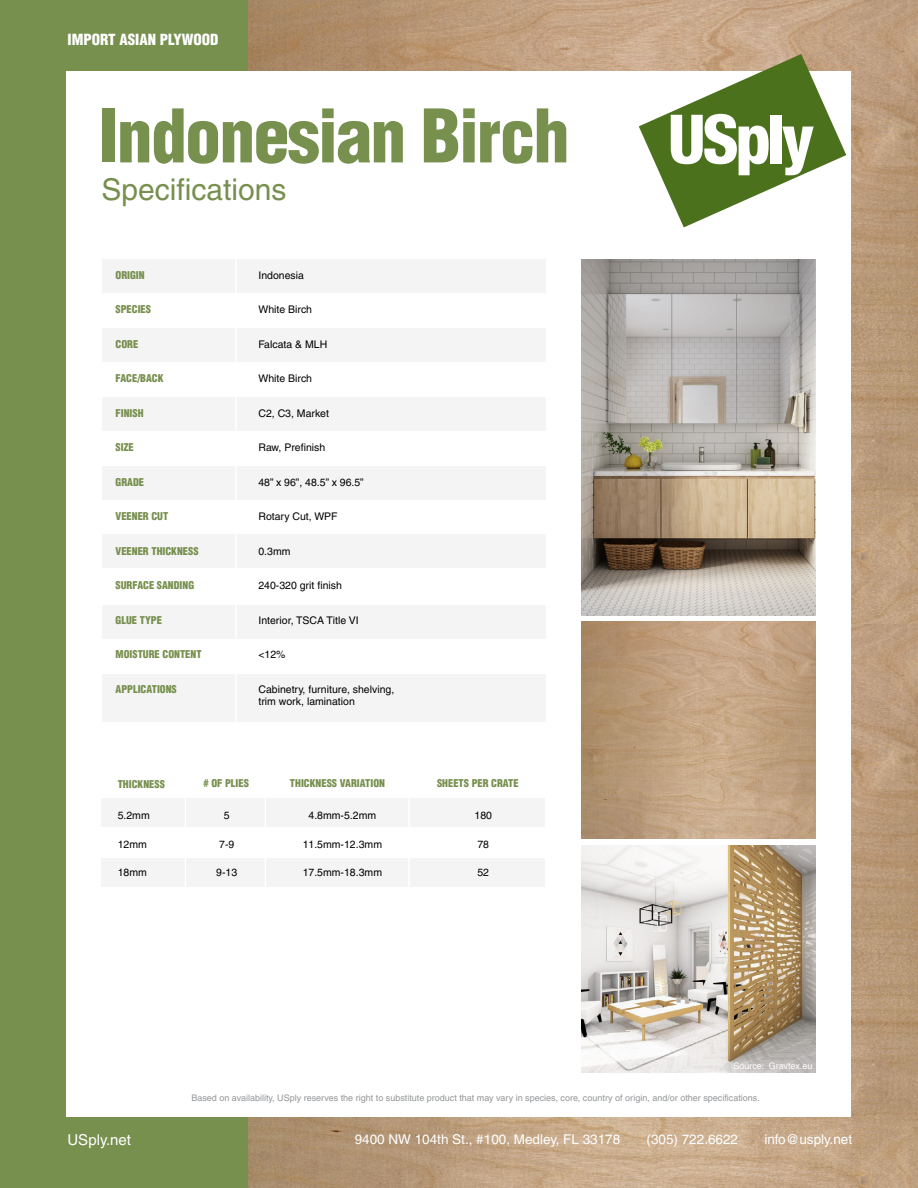
<style>
.page{position:relative;width:918px;height:1188px;background:#fff}
.page>*{position:absolute;margin:0;border:0;box-sizing:border-box;transform-origin:0 0}
.t1{font:900 condensed 72px "Helvetica";letter-spacing:-.025em;color:#77904e}
.t2{font:30px "Helvetica";color:#778f4e}
.t3{font:900 condensed 15px "Helvetica";color:#fff}
.t4{font:15px "Helvetica";color:#fff}
.t5{font:13.5px "Helvetica";color:#fff}
.t6{font:10.5px/12px "Helvetica";color:#000}
.t7{font:900 condensed 10.5px "Helvetica";color:#778f4e}
.t8{font:9px "Helvetica";color:#939598}
.t9{font:9px "Helvetica";color:#fff}
</style>
<div class="page">
<img style="left:247px;top:0;width:671px;height:1188px">
<div style="left:0;top:0;width:247px;height:1188px;background:#77904e"></div>
<div style="left:67px;top:71px;width:784px;height:1046px;background:#fff"></div>
<div style="left:102px;top:605px;width:443px;height:33px;background:#f4f4f4"></div>
<div style="left:101px;top:798px;width:444px;height:29px;background:#f4f4f4"></div>
<div style="left:101px;top:858px;width:444px;height:29px;background:#f4f4f4"></div>
<div style="left:102px;top:259px;width:443px;height:34px;background:#f4f4f4"></div>
<div style="left:102px;top:328px;width:443px;height:34px;background:#f4f4f4"></div>
<div style="left:102px;top:397px;width:443px;height:33px;background:#f4f4f4"></div>
<div style="left:102px;top:674px;width:443px;height:47px;background:#f4f4f4"></div>
<div style="left:102px;top:466px;width:443px;height:33px;background:#f4f4f4"></div>
<div style="left:102px;top:534px;width:443px;height:34px;background:#f4f4f4"></div>
<svg style="left:639px;top:54px;width:207px;height:173px"></svg>
<img style="left:581px;top:259px;width:234px;height:357px">
<img style="left:582px;top:845px;width:233px;height:228px">
<img style="left:582px;top:622px;width:233px;height:216px">
<hr style="left:185px;top:775px;width:1px;height:114px;background:#fff">
<hr style="left:265px;top:775px;width:1px;height:114px;background:#fff">
<hr style="left:235px;top:258px;width:2px;height:466px;background:#fff">
<hr style="left:408px;top:775px;width:2px;height:114px;background:#fff">
<h3 class="t3" style="left:68px;top:30px;width:152px">IMPORT ASIAN PLYWOOD</h3>
<h1 class="t1" style="left:98px;top:90px;width:473px">Indonesian Birch</h1>
<h2 class="t2" style="left:101px;top:172px;width:187px">Specifications</h2>
<p class="t7" style="left:116px;top:268px;width:31px">ORIGIN</p>
<p class="t7" style="left:116px;top:303px;width:37px">SPECIES</p>
<p class="t7" style="left:116px;top:337px;width:24px">CORE</p>
<p class="t7" style="left:116px;top:372px;width:50px">FACE/BACK</p>
<p class="t7" style="left:116px;top:406px;width:30px">FINISH</p>
<p class="t7" style="left:116px;top:441px;width:20px">SIZE</p>
<p class="t7" style="left:116px;top:475px;width:30px">GRADE</p>
<p class="t7" style="left:116px;top:510px;width:54px">VEENER CUT</p>
<p class="t7" style="left:116px;top:544px;width:85px">VEENER THICKNESS</p>
<p class="t7" style="left:116px;top:579px;width:80px">SURFACE SANDING</p>
<p class="t7" style="left:116px;top:613px;width:48px">GLUE TYPE</p>
<p class="t7" style="left:116px;top:648px;width:88px">MOISTURE CONTENT</p>
<p class="t7" style="left:116px;top:682px;width:63px">APPLICATIONS</p>
<p class="t6" style="left:258px;top:269px;width:47px">Indonesia</p>
<p class="t6" style="left:258px;top:304px;width:55px">White Birch</p>
<p class="t6" style="left:258px;top:338px;width:70px">Falcata &amp; MLH</p>
<p class="t6" style="left:258px;top:373px;width:55px">White Birch</p>
<p class="t6" style="left:258px;top:407px;width:72px">C2, C3, Market</p>
<p class="t6" style="left:258px;top:442px;width:68px">Raw, Prefinish</p>
<p class="t6" style="left:258px;top:476px;width:107px">48” x 96”, 48.5” x 96.5”</p>
<p class="t6" style="left:258px;top:511px;width:81px">Rotary Cut, WPF</p>
<p class="t6" style="left:258px;top:545px;width:34px">0.3mm</p>
<p class="t6" style="left:258px;top:580px;width:85px">240-320 grit finish</p>
<p class="t6" style="left:258px;top:614px;width:102px">Interior, TSCA Title VI</p>
<p class="t6" style="left:258px;top:649px;width:29px">&lt;12%</p>
<p class="t6" style="left:258px;top:683px;width:137px">Cabinetry, furniture, shelving, trim work, lamination</p>
<p class="t7" style="left:118px;top:777px;width:49px">THICKNESS</p>
<p class="t6" style="left:118px;top:809px;width:34px">5.2mm</p>
<p class="t6" style="left:118px;top:838px;width:31px">12mm</p>
<p class="t6" style="left:118px;top:866px;width:31px">18mm</p>
<p class="t7" style="left:204px;top:777px;width:47px"># OF PLIES</p>
<p class="t6" style="left:224px;top:809px;width:7px">5</p>
<p class="t6" style="left:219px;top:838px;width:17px">7-9</p>
<p class="t6" style="left:216px;top:866px;width:23px">9-13</p>
<p class="t7" style="left:290px;top:777px;width:97px">THICKNESS VARIATION</p>
<p class="t6" style="left:309px;top:809px;width:69px">4.8mm-5.2mm</p>
<p class="t6" style="left:303px;top:838px;width:81px">11.5mm-12.3mm</p>
<p class="t6" style="left:303px;top:866px;width:81px">17.5mm-18.3mm</p>
<p class="t7" style="left:437px;top:777px;width:83px">SHEETS PER CRATE</p>
<p class="t6" style="left:475px;top:809px;width:19px">180</p>
<p class="t6" style="left:477px;top:838px;width:13px">78</p>
<p class="t6" style="left:477px;top:866px;width:13px">52</p>
<p class="t9" style="left:733px;top:1060px;width:81px">Source: Gravtex.eu</p>
<p class="t8" style="left:191px;top:1092px;width:570px">Based on availability, USply reserves the right to substitute product that may vary in species, core, country of origin, and/or other specifications.</p>
<h3 class="t4" style="left:68px;top:1131px;width:65px">USply.net</h3>
<p class="t5" style="left:355px;top:1131px;width:267px">9400 NW 104th St., #100, Medley, FL 33178</p>
<p class="t5" style="left:647px;top:1131px;width:93px">(305) 722.6622</p>
<p class="t5" style="left:764px;top:1131px;width:89px">info@usply.net</p>
</div>
